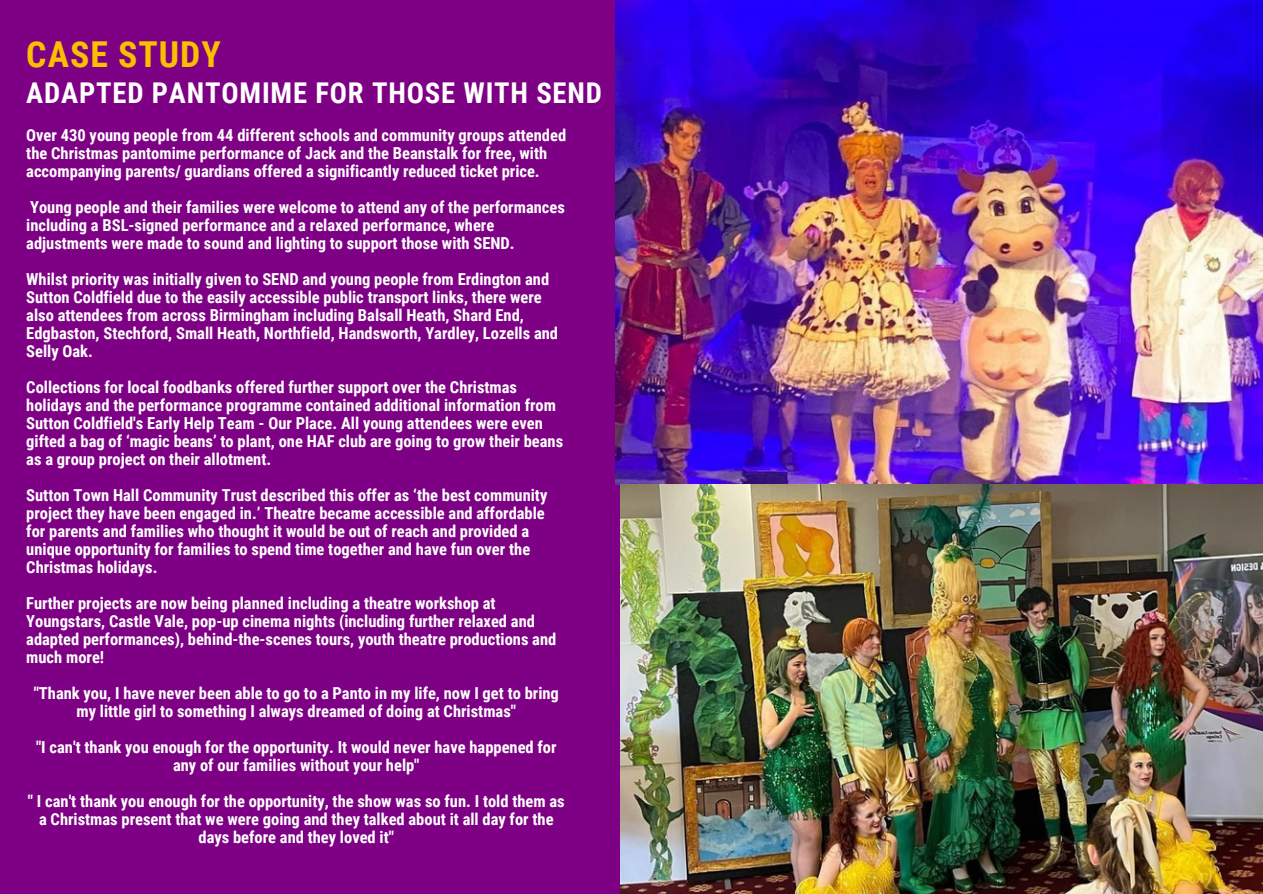
<style>
.page{position:relative;width:1263px;height:894px;background:#fff}
.page>*{position:absolute;margin:0;border:0;box-sizing:border-box;transform-origin:0 0}
.t1{font:700 35.7px "Roboto Condensed";letter-spacing:.03em;color:#fac000}
.t2{font:700 28.65px "Roboto Condensed";letter-spacing:.03em;color:#fff}
.t3{font:700 16.5px/18px "Roboto Condensed";color:#fff}
</style>
<div class="page">
<div style="left:0;top:0;width:1263px;height:893px;background:#7e0084"></div>
<img style="left:616px;top:0;width:647px;height:484px">
<img style="left:621px;top:484px;width:642px;height:409px">
<p class="t1" style="left:26px;top:33px;width:196px">CASE STUDY</p>
<p class="t2" style="left:26px;top:77px;width:577px">ADAPTED PANTOMIME FOR THOSE WITH SEND</p>
<p class="t3" style="left:26px;top:126px;width:541px">Over 430 young people from 44 different schools and community groups attended the Christmas pantomime performance of Jack and the Beanstalk for free, with accompanying parents/ guardians offered a significantly reduced ticket price.</p>
<p class="t3" style="left:26px;top:198px;width:540px">Young people and their families were welcome to attend any of the performances including a BSL-signed performance and a relaxed performance, where adjustments were made to sound and lighting to support those with SEND.</p>
<p class="t3" style="left:26px;top:270px;width:533px">Whilst priority was initially given to SEND and young people from Erdington and Sutton Coldfield due to the easily accessible public transport links, there were also attendees from across Birmingham including Balsall Heath, Shard End, Edgbaston, Stechford, Small Heath, Northfield, Handsworth, Yardley, Lozells and Selly Oak.</p>
<p class="t3" style="left:26px;top:378px;width:538px">Collections for local foodbanks offered further support over the Christmas holidays and the performance programme contained additional information from Sutton Coldfield's Early Help Team - Our Place. All young attendees were even gifted a bag of ‘magic beans’ to plant, one HAF club are going to grow their beans as a group project on their allotment.</p>
<p class="t3" style="left:26px;top:486px;width:523px">Sutton Town Hall Community Trust described this offer as ‘the best community project they have been engaged in.’ Theatre became accessible and affordable for parents and families who thought it would be out of reach and provided a unique opportunity for families to spend time together and have fun over the Christmas holidays.</p>
<p class="t3" style="left:26px;top:594px;width:532px">Further projects are now being planned including a theatre workshop at Youngstars, Castle Vale, pop-up cinema nights (including further relaxed and adapted performances), behind-the-scenes tours, youth theatre productions and much more!</p>
<p class="t3" style="left:34px;top:684px;width:527px;text-align:center">"Thank you, I have never been able to go to a Panto in my life, now I get to bring my little girl to something I always dreamed of doing at Christmas"</p>
<p class="t3" style="left:36px;top:738px;width:522px;text-align:center">"I can't thank you enough for the opportunity. It would never have happened for any of our families without your help"</p>
<p class="t3" style="left:28px;top:792px;width:538px;text-align:center">" I can't thank you enough for the opportunity, the show was so fun. I told them as a Christmas present that we were going and they talked about it all day for the days before and they loved it"</p>
</div>
